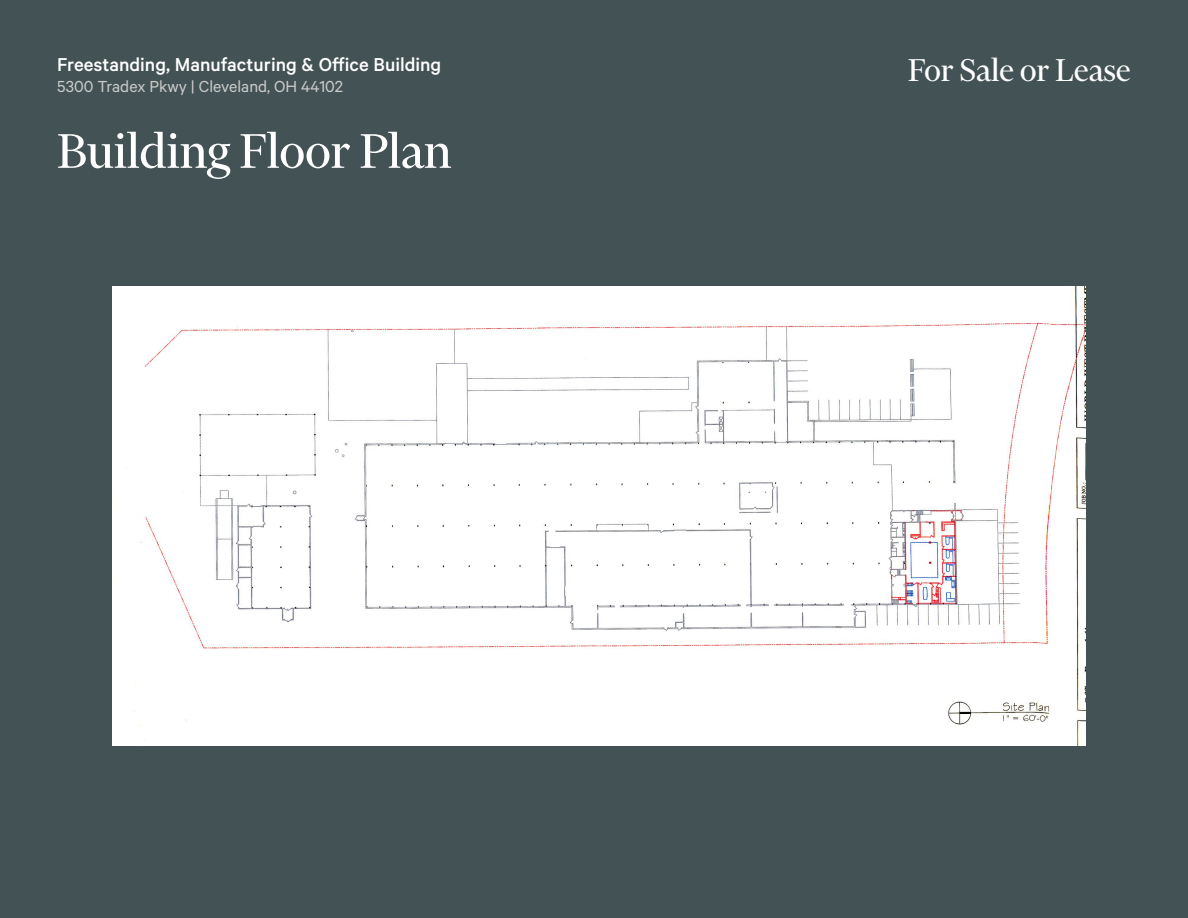
<style>
.page{position:relative;width:1188px;height:918px;background:#435254}
.page>*{position:absolute;margin:0;border:0;box-sizing:border-box;transform-origin:0 0}
.Heading_Large{font:55.5px "Financier Display";color:#fff}
.t1{font:36px "Financier Display";color:#fff}
.t2{font:500 21px "Calibre";color:#fff}
.t3{font:18px "Calibre";color:#cbccca}
</style>
<div class="page">
<div style="left:113px;top:286px;width:973px;height:459px;background:#fff"></div>
<p class="t2" style="left:57px;top:52px;width:386px">Freestanding, Manufacturing &amp; Office Building</p>
<p class="t3" style="left:57px;top:76px;width:287px">5300 Tradex Pkwy | Cleveland, OH 44102</p>
<p class="Heading_Large" style="left:57px;top:122px;width:396px">Building Floor Plan</p>
<p class="t1" style="left:908px;top:51px;width:224px">For Sale or Lease</p>
</div>
